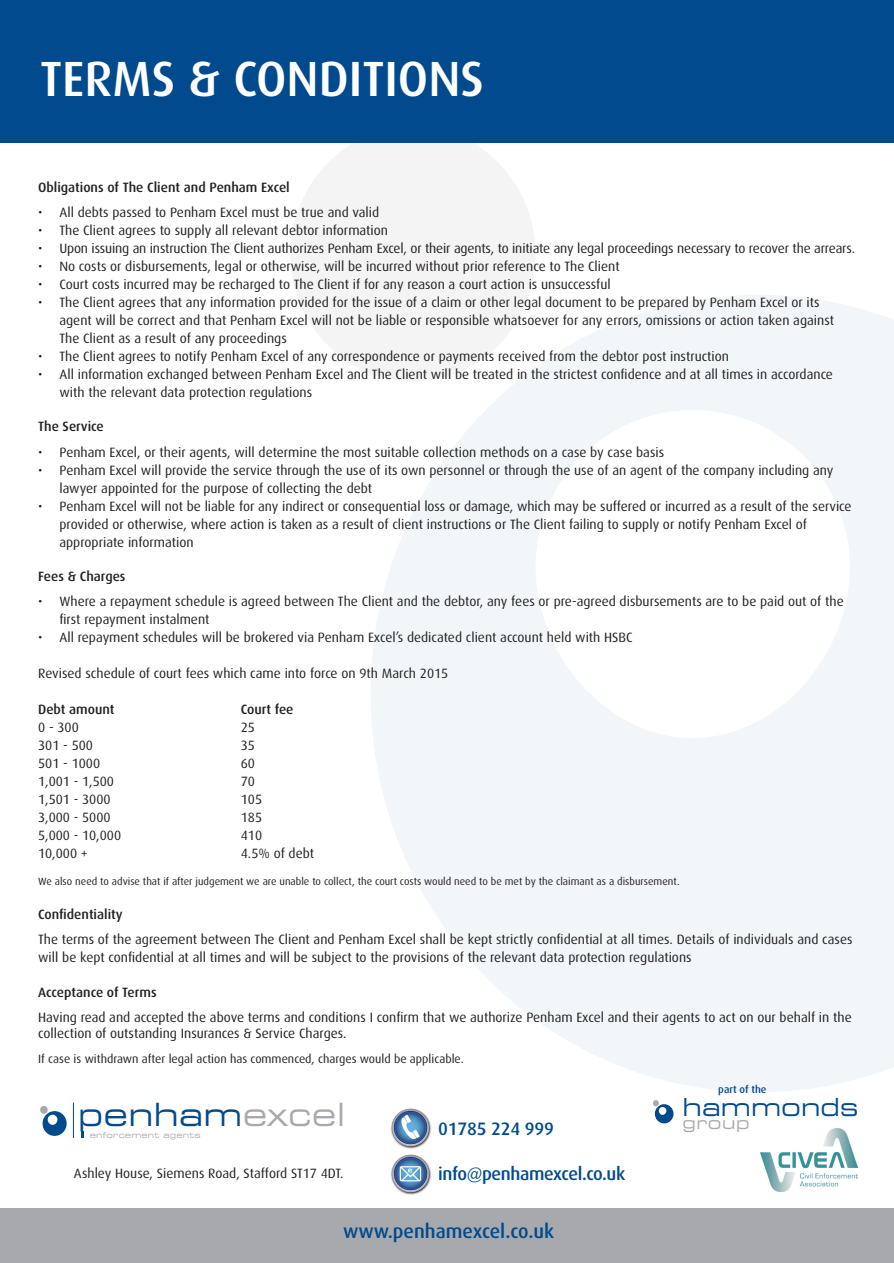
<style>
.page{position:relative;width:894px;height:1263px;background:#fff}
.page>*{position:absolute;margin:0;border:0;box-sizing:border-box;transform-origin:0 0}
.t1{font:500 49.5px "Dax";color:#fff}
.t2{font:expanded 31.95px "Square 721 BT";letter-spacing:.01em;color:#004a8d}
.t3{font:expanded 24.9px "Square 721 BT";color:#004a8d}
.t4{font:500 19.5px "Dax";color:#004a8d}
.t5{font:500 18px "Dax";letter-spacing:-.02em;color:#004a8d}
.t6{font:expanded 17.1px "Square 721 BT";letter-spacing:.03em;color:#a8a9ad}
.t7{font:13.5px/18px "Dax";color:#231f20}
.t8{font:500 13.5px "Dax";color:#231f20}
.t9{font:12px "Dax";color:#231f20}
.t10{font:10.5px "Dax";color:#231f20}
.t11{font:500 10.5px "Dax";color:#004a8d}
.t12{font:expanded 8.1px "Square 721 BT";letter-spacing:.025em;color:#a8a9ad}
.s1{color:#a8a9ad}
</style>
<div class="page">
<svg style="left:371px;top:295px;width:522px;height:797px;fill:#f3f6f9"></svg>
<div style="left:535px;top:410px;width:314px;height:328px;background:#fff;border-radius:50%"></div>
<div style="left:290px;top:127px;width:245px;height:254px;background:#f4f4f4;border-radius:50%"></div>
<div style="left:0;top:0;width:893px;height:142px;background:#004a8d"></div>
<div style="left:0;top:1208px;width:893px;height:54px;background:#a8a9ad"></div>
<img style="left:391px;top:1108px;width:40px;height:87px">
<img style="left:760px;top:1128px;width:97px;height:64px">
<div style="left:654px;top:1104px;width:19px;height:19px;background:#004a8d;border-radius:50%"></div>
<div style="left:658px;top:1107px;width:8px;height:8px;background:#fff;border-radius:50%"></div>
<svg style="left:653px;top:1100px;width:5px;height:6px"></svg>
<hr style="left:73px;top:1102px;width:1px;height:36px;background:#004a8d">
<div style="left:43px;top:1111px;width:24px;height:25px;background:#004a8d;border-radius:50%"></div>
<div style="left:48px;top:1115px;width:9px;height:10px;background:#fff;border-radius:50%"></div>
<div style="left:40px;top:1106px;width:8px;height:8px;background:#a8a9ad;border-radius:50%"></div>
<svg style="left:81px;top:1131px;width:2px;height:7px"></svg>
<p class="t1" style="left:40px;top:51px;width:445px">TERMS &amp; CONDITIONS</p>
<p class="t8" style="left:38px;top:180px;width:253px">Obligations of The Client and Penham Excel</p>
<p class="t7" style="left:38px;top:204px;width:342px">• All debts passed to Penham Excel must be true and valid</p>
<p class="t7" style="left:38px;top:222px;width:351px">• The Client agrees to supply all relevant debtor information</p>
<p class="t7" style="left:38px;top:240px;width:818px">• Upon issuing an instruction The Client authorizes Penham Excel, or their agents, to initiate any legal proceedings necessary to recover the arrears.</p>
<p class="t7" style="left:38px;top:258px;width:583px">• No costs or disbursements, legal or otherwise, will be incurred without prior reference to The Client</p>
<p class="t7" style="left:38px;top:276px;width:574px">• Court costs incurred may be recharged to The Client if for any reason a court action is unsuccessful</p>
<p class="t7" style="left:59px;top:294px;width:775px;text-indent:-21px">• The Client agrees that any information provided for the issue of a claim or other legal document to be prepared by Penham Excel or its agent will be correct and that Penham Excel will not be liable or responsible whatsoever for any errors, omissions or action taken against<br>The Client as a result of any proceedings</p>
<p class="t7" style="left:38px;top:348px;width:692px">• The Client agrees to notify Penham Excel of any correspondence or payments received from the debtor post instruction</p>
<p class="t7" style="left:59px;top:366px;width:774px;text-indent:-21px">• All information exchanged between Penham Excel and The Client will be treated in the strictest confidence and at all times in accordance with the relevant data protection regulations</p>
<p class="t8" style="left:38px;top:419px;width:67px">The Service</p>
<p class="t7" style="left:38px;top:443px;width:627px">• Penham Excel, or their agents, will determine the most suitable collection methods on a case by case basis</p>
<p class="t7" style="left:59px;top:461px;width:775px;text-indent:-21px">• Penham Excel will provide the service through the use of its own personnel or through the use of an agent of the company including any lawyer appointed for the purpose of collecting the debt</p>
<p class="t7" style="left:59px;top:497px;width:793px;text-indent:-21px">• Penham Excel will not be liable for any indirect or consequential loss or damage, which may be suffered or incurred as a result of the service provided or otherwise, where action is taken as a result of client instructions or The Client failing to supply or notify Penham Excel of appropriate information</p>
<p class="t8" style="left:38px;top:569px;width:89px">Fees &amp; Charges</p>
<p class="t7" style="left:59px;top:592px;width:785px;text-indent:-21px">• Where a repayment schedule is agreed between The Client and the debtor, any fees or pre-agreed disbursements are to be paid out of the first repayment instalment</p>
<p class="t7" style="left:38px;top:628px;width:595px">• All repayment schedules will be brokered via Penham Excel’s dedicated client account held with HSBC</p>
<p class="t7" style="left:38px;top:664px;width:411px">Revised schedule of court fees which came into force on 9th March 2015</p>
<p class="t8" style="left:38px;top:702px;width:78px">Debt amount</p>
<p class="t8" style="left:241px;top:702px;width:54px">Court fee</p>
<p class="t7" style="left:38px;top:718px;width:42px">0 - 300</p>
<p class="t7" style="left:241px;top:718px;width:16px">25</p>
<p class="t7" style="left:38px;top:736px;width:56px">301 - 500</p>
<p class="t7" style="left:241px;top:736px;width:16px">35</p>
<p class="t7" style="left:38px;top:754px;width:63px">501 - 1000</p>
<p class="t7" style="left:241px;top:754px;width:16px">60</p>
<p class="t7" style="left:38px;top:772px;width:77px">1,001 - 1,500</p>
<p class="t7" style="left:241px;top:772px;width:16px">70</p>
<p class="t7" style="left:38px;top:790px;width:74px">1,501 - 3000</p>
<p class="t7" style="left:241px;top:790px;width:23px">105</p>
<p class="t7" style="left:38px;top:808px;width:74px">3,000 - 5000</p>
<p class="t7" style="left:241px;top:808px;width:23px">185</p>
<p class="t7" style="left:38px;top:826px;width:84px">5,000 - 10,000</p>
<p class="t7" style="left:241px;top:826px;width:23px">410</p>
<p class="t7" style="left:38px;top:844px;width:51px">10,000 +</p>
<p class="t7" style="left:241px;top:844px;width:75px">4.5% of debt</p>
<p class="t10" style="left:38px;top:875px;width:643px">We also need to advise that if after judgement we are unable to collect, the court costs would need to be met by the claimant as a disbursement.</p>
<p class="t8" style="left:38px;top:907px;width:86px">Confidentiality</p>
<p class="t7" style="left:38px;top:931px;width:815px">The terms of the agreement between The Client and Penham Excel shall be kept strictly confidential at all times. Details of individuals and cases will be kept confidential at all times and will be subject to the provisions of the relevant data protection regulations</p>
<p class="t8" style="left:38px;top:984px;width:120px">Acceptance of Terms</p>
<p class="t7" style="left:38px;top:1009px;width:814px;line-height:16.2px">Having read and accepted the above terms and conditions I confirm that we authorize Penham Excel and their agents to act on our behalf in the collection of outstanding Insurances &amp; Service Charges.</p>
<p class="t9" style="left:38px;top:1052px;width:427px">If case is withdrawn after legal action has commenced, charges would be applicable.</p>
<p class="t2" style="left:78px;top:1095px;width:268px">penham<span class="s1">excel</span></p>
<p class="t12" style="left:90px;top:1130px;width:113px">enforcement agents</p>
<p class="t7" style="left:74px;top:1165px;width:271px">Ashley House, Siemens Road, Stafford ST17 4DT.</p>
<p class="t5" style="left:438px;top:1119px;width:117px">01785 224 999</p>
<p class="t5" style="left:438px;top:1164px;width:188px">info@penhamexcel.co.uk</p>
<p class="t4" style="left:343px;top:1220px;width:212px">www.penhamexcel.co.uk</p>
<p class="t11" style="left:718px;top:1084px;width:50px">part of the</p>
<p class="t3" style="left:682px;top:1092px;width:178px">hammonds</p>
<p class="t6" style="left:682px;top:1112px;width:68px">group</p>
</div>
